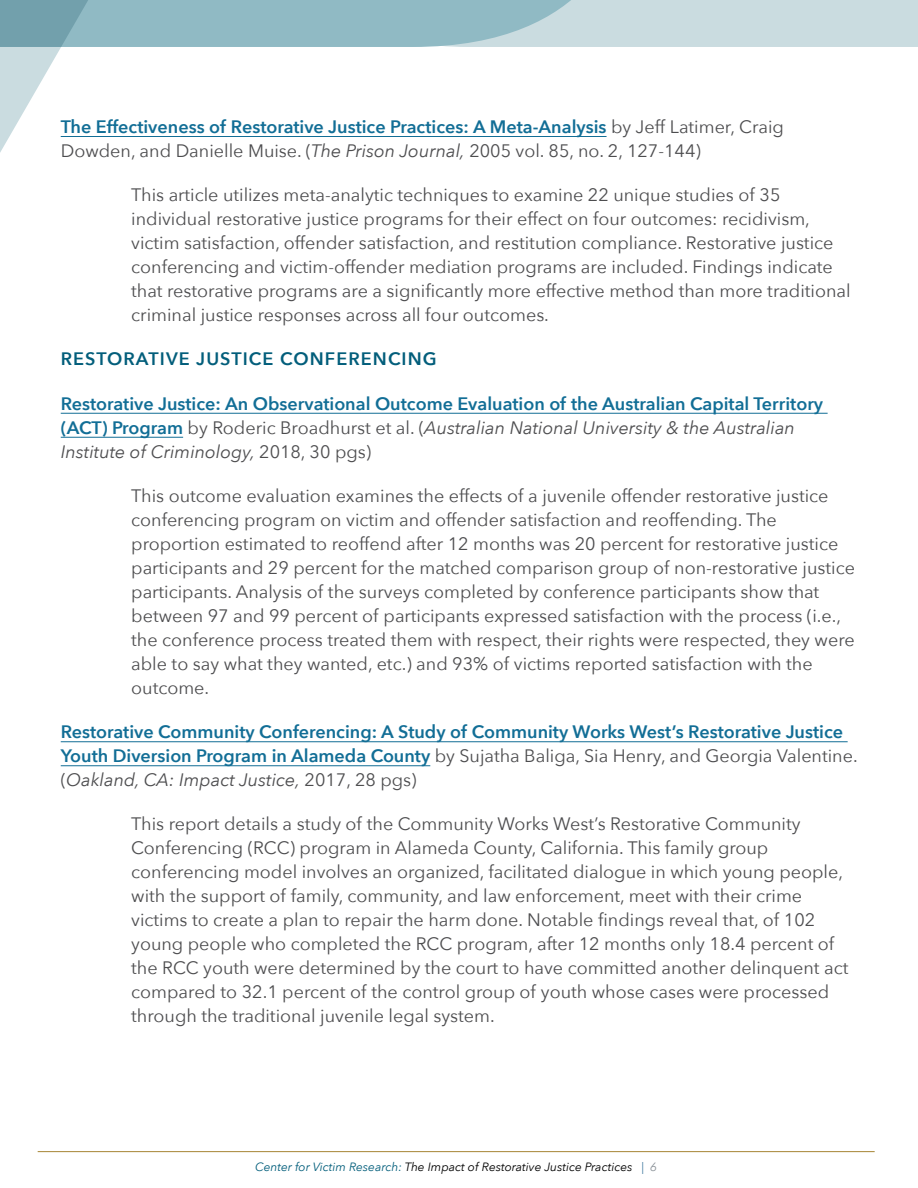
<style>
.page{position:relative;width:918px;height:1188px;background:#fff}
.page>*{position:absolute;margin:0;border:0;box-sizing:border-box;transform-origin:0 0}
.Body_indented{font:18px/24px "Avenir Next";color:#4d4d4f}
.Body{font:600 18px/24px "Avenir Next";color:#126e96}
.Body-2{font:18px/24px "Avenir Next";color:#4d4d4f}
.Body-3{font:600 18px "Avenir Next";letter-spacing:.06em;color:#035e7b}
.t1{font:italic 12px "Avenir Next";color:#000}
.s1{font-weight:600;color:#126e96}
.s2{font-style:italic}
.s3{font-weight:400;color:#4d4d4f}
.s4{font-weight:400;font-style:italic;color:#4d4d4f}
.s5{color:#035e7b}
.s6{color:#447ca1}
.s7{color:#8c9399}
</style>
<div class="page">
<svg style="left:0;top:0;width:918px;height:153px"></svg>
<hr style="left:38px;top:1151px;width:837px;height:1px;background:#a68534">
<hr style="left:61px;top:136px;width:546px;height:1px;background:#126e96">
<hr style="left:61px;top:413px;width:767px;height:1px;background:#126e96">
<hr style="left:61px;top:437px;width:122px;height:1px;background:#126e96">
<hr style="left:61px;top:741px;width:787px;height:1px;background:#126e96">
<hr style="left:61px;top:765px;width:369px;height:1px;background:#126e96">
<p class="Body-2" style="left:61px;top:114px;width:725px"><span class="s1">The Effectiveness of Restorative Justice Practices: A Meta-Analysis</span> by Jeff Latimer, Craig<br>Dowden, and Danielle Muise. (<span class="s2">The Prison Journal,</span> 2005 vol. 85, no. 2, 127-144)</p>
<p class="Body_indented" style="left:131px;top:182px;width:721px">This article utilizes meta-analytic techniques to examine 22 unique studies of 35 individual restorative justice programs for their effect on four outcomes: recidivism, victim satisfaction, offender satisfaction, and restitution compliance. Restorative justice conferencing and victim-offender mediation programs are included. Findings indicate that restorative programs are a significantly more effective method than more traditional criminal justice responses across all four outcomes.</p>
<p class="Body-3" style="left:61px;top:344px;width:378px">RESTORATIVE JUSTICE CONFERENCING</p>
<p class="Body" style="left:61px;top:391px;width:764px">Restorative Justice: An Observational Outcome Evaluation of the Australian Capital Territory (ACT) Program <span class="s3">by Roderic Broadhurst et al. (</span><span class="s4">Australian National University &amp; the Australian<br>Institute of Criminology,</span> <span class="s3">2018, 30 pgs)</span></p>
<p class="Body_indented" style="left:131px;top:483px;width:725px">This outcome evaluation examines the effects of a juvenile offender restorative justice conferencing program on victim and offender satisfaction and reoffending. The proportion estimated to reoffend after 12 months was 20 percent for restorative justice participants and 29 percent for the matched comparison group of non-restorative justice participants. Analysis of the surveys completed by conference participants show that between 97 and 99 percent of participants expressed satisfaction with the process (i.e., the conference process treated them with respect, their rights were respected, they were able to say what they wanted, etc.) and 93% of victims reported satisfaction with the outcome.</p>
<p class="Body" style="left:61px;top:719px;width:798px">Restorative Community Conferencing: A Study of Community Works West’s Restorative Justice<br>Youth Diversion Program in Alameda County <span class="s3">by Sujatha Baliga, Sia Henry, and Georgia Valentine. (</span><span class="s4">Oakland, CA: Impact Justice,</span> <span class="s3">2017, 28 pgs)</span></p>
<p class="Body_indented" style="left:131px;top:811px;width:719px">This report details a study of the Community Works West’s Restorative Community Conferencing (RCC) program in Alameda County, California. This family group conferencing model involves an organized, facilitated dialogue in which young people, with the support of family, community, and law enforcement, meet with their crime victims to create a plan to repair the harm done. Notable findings reveal that, of 102 young people who completed the RCC program, after 12 months only 18.4 percent of the RCC youth were determined by the court to have committed another delinquent act compared to 32.1 percent of the control group of youth whose cases were processed through the traditional juvenile legal system.</p>
<p class="t1" style="left:255px;top:1156px;width:403px"><span class="s5">Center for Victim Research:</span> The Impact of Restorative Justice Practices <span class="s6">|</span> <span class="s7">6</span></p>
</div>
